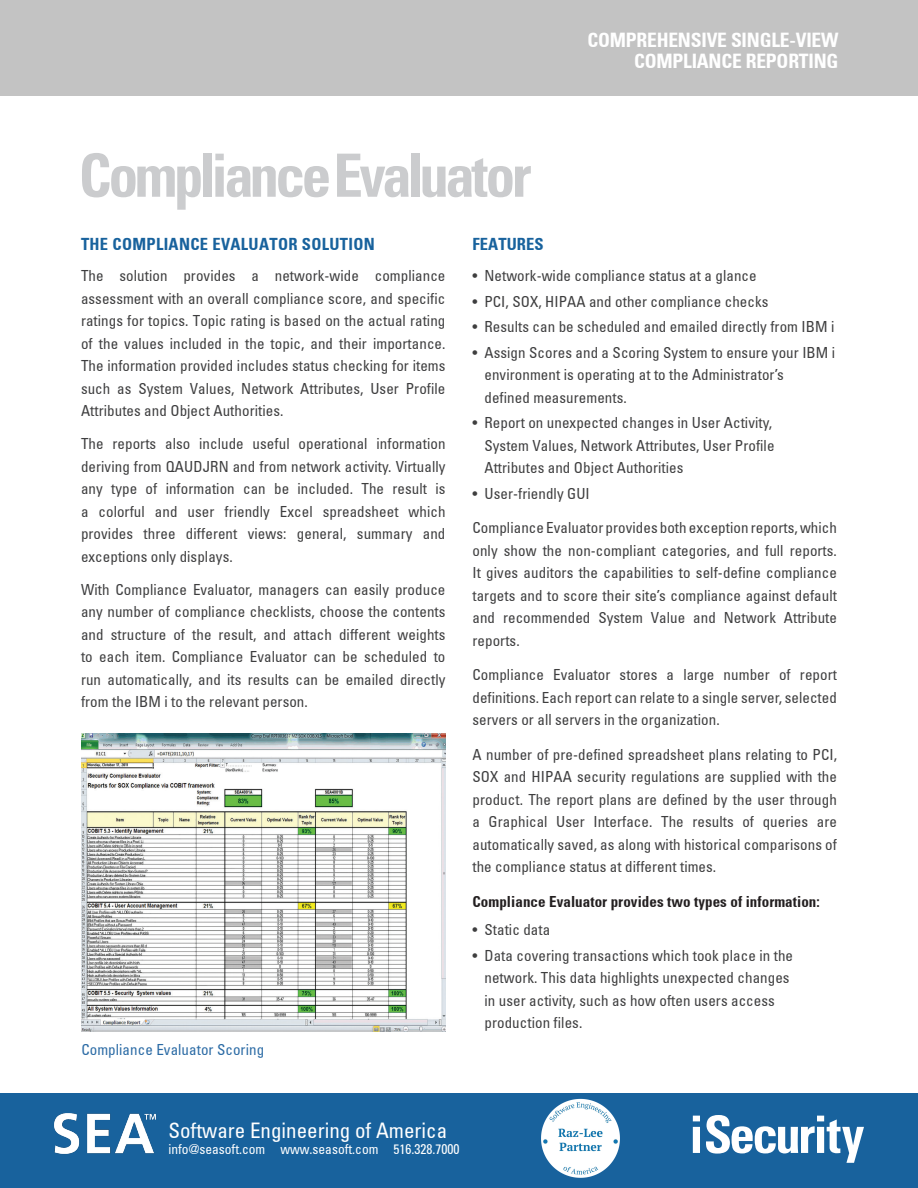
<style>
.page{position:relative;width:918px;height:1188px;background:#fff}
.page>*{position:absolute;margin:0;border:0;box-sizing:border-box;transform-origin:0 0}
.t1{font:21px "Nova Condensed S Si Condensed";color:#fff}
.t2{font:700 condensed 19.5px/21px "Nova Condensed S Si";letter-spacing:-.01em;color:#fff;text-align:right}
.t3{font:700 condensed 16.5px "Nova Condensed S Si";letter-spacing:.02em;color:#18629d}
.t4{font:15px/22.5px "Nova Condensed S Si Condensed";letter-spacing:.005em;color:#3e3e3f;text-align:justify}
.t5{font:700 condensed 15px "Nova Condensed S Si";letter-spacing:.005em;color:#231f20}
.t6{font:15px "Nova Condensed S Si Condensed";letter-spacing:.005em;color:#2b6ba5}
.t7{font:13.5px "Nova Condensed S Si Condensed";color:#fff}
</style>
<div class="page">
<div style="left:0;top:0;width:918px;height:95px;background:#c3c3c3"></div>
<div style="left:0;top:1093px;width:918px;height:95px;background:#18629d"></div>
<svg style="left:82px;top:153px;width:119px;height:57px"></svg>
<div style="left:203px;top:154px;width:8px;height:43px;background:#cbccce"></div>
<svg style="left:215px;top:154px;width:114px;height:43px"></svg>
<svg style="left:337px;top:154px;width:72px;height:43px"></svg>
<div style="left:411px;top:154px;width:9px;height:43px;background:#cbccce"></div>
<svg style="left:423px;top:158px;width:108px;height:39px"></svg>
<img style="left:81px;top:734px;width:365px;height:298px">
<svg style="left:693px;top:1116px;width:7px;height:37px"></svg>
<svg style="left:706px;top:1115px;width:158px;height:48px"></svg>
<img style="left:54px;top:1113px;width:102px;height:41px">
<img style="left:541px;top:1098px;width:79px;height:80px">
<p class="t2" style="left:587px;top:29px;width:253px">COMPREHENSIVE SINGLE-VIEW<br>COMPLIANCE REPORTING</p>
<p class="t3" style="left:81px;top:234px;width:295px">THE COMPLIANCE EVALUATOR SOLUTION</p>
<p class="t4" style="left:81px;top:264px;width:366px">The solution provides a network-wide compliance assessment with an overall compliance score, and specific ratings for topics. Topic rating is based on the actual rating of the values included in the topic, and their importance.<br>The information provided includes status checking for items such as System Values, Network Attributes, User Profile Attributes and Object Authorities.</p>
<p class="t4" style="left:81px;top:432px;width:366px">The reports also include useful operational information deriving from QAUDJRN and from network activity. Virtually any type of information can be included. The result is a colorful and user friendly Excel spreadsheet which provides three different views: general, summary and exceptions only displays.</p>
<p class="t4" style="left:81px;top:578px;width:366px">With Compliance Evaluator, managers can easily produce any number of compliance checklists, choose the contents and structure of the result, and attach different weights to each item. Compliance Evaluator can be scheduled to run automatically, and its results can be emailed directly from the IBM i to the relevant person.</p>
<p class="t6" style="left:81px;top:1040px;width:184px">Compliance Evaluator Scoring</p>
<p class="t3" style="left:472px;top:234px;width:73px">FEATURES</p>
<p class="t4" style="left:472px;top:264px;width:286px">• Network-wide compliance status at a glance</p>
<p class="t4" style="left:472px;top:290px;width:297px">• PCI, SOX, HIPAA and other compliance checks</p>
<p class="t4" style="left:472px;top:315px;width:363px">• Results can be scheduled and emailed directly from IBM i</p>
<p class="t4" style="left:472px;top:341px;width:364px">• Assign Scores and a Scoring System to ensure your IBM i</p>
<p class="t4" style="left:484px;top:363px;width:301px">environment is operating at to the Administrator’s</p>
<p class="t4" style="left:484px;top:386px;width:144px">defined measurements.</p>
<p class="t4" style="left:472px;top:411px;width:301px">• Report on unexpected changes in User Activity,</p>
<p class="t4" style="left:484px;top:434px;width:292px">System Values, Network Attributes, User Profile</p>
<p class="t4" style="left:484px;top:456px;width:201px">Attributes and Object Authorities</p>
<p class="t4" style="left:472px;top:482px;width:119px">• User-friendly GUI</p>
<p class="t4" style="left:472px;top:516px;width:366px">Compliance Evaluator provides both exception reports, which only show the non-compliant categories, and full reports.<br>It gives auditors the capabilities to self-define compliance targets and to score their site’s compliance against default and recommended System Value and Network Attribute reports.</p>
<p class="t4" style="left:472px;top:663px;width:366px">Compliance Evaluator stores a large number of report definitions. Each report can relate to a single server, selected servers or all servers in the organization.</p>
<p class="t4" style="left:472px;top:743px;width:366px">A number of pre-defined spreadsheet plans relating to PCI, SOX and HIPAA security regulations are supplied with the product. The report plans are defined by the user through a Graphical User Interface. The results of queries are automatically saved, as along with historical comparisons of the compliance status at different times.</p>
<p class="t5" style="left:472px;top:892px;width:349px">Compliance Evaluator provides two types of information:</p>
<p class="t4" style="left:472px;top:918px;width:79px">• Static data</p>
<p class="t4" style="left:472px;top:944px;width:322px;text-align:center">• Data covering transactions which took place in the network. This data highlights unexpected changes</p>
<p class="t4" style="left:484px;top:989px;width:292px">in user activity, such as how often users access</p>
<p class="t4" style="left:484px;top:1011px;width:99px">production files.</p>
<p class="t1" style="left:168px;top:1117px;width:280px">Software Engineering of America</p>
<p class="t7" style="left:168px;top:1140px;width:293px">info@seasoft.com www.seasoft.com 516.328.7000</p>
</div>
